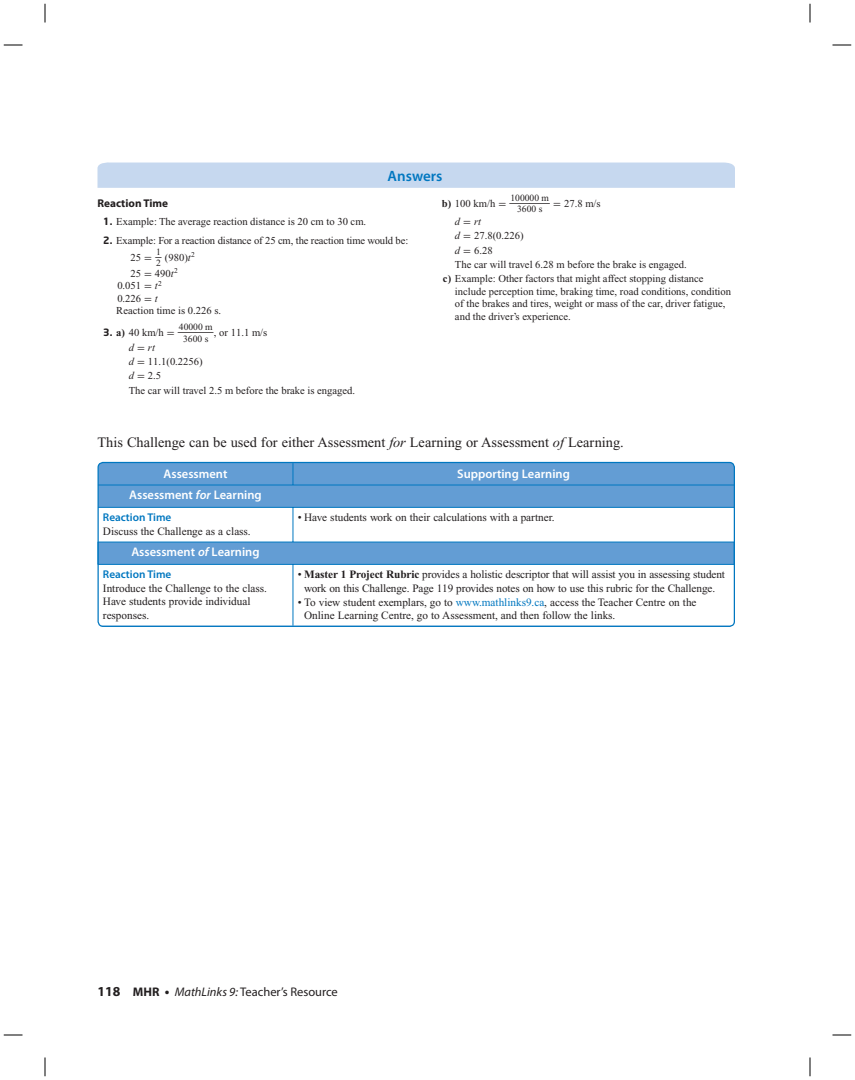
<style>
.page{position:relative;width:855px;height:1080px;background:#fff}
.page>*{position:absolute;margin:0;border:0;box-sizing:border-box;transform-origin:0 0}
.t1{font:600 15px "Myriad Pro";color:#0077c0}
.t2{font:14.38px "Times New Roman";color:#231f20}
.t3{font:600 12.5px "Myriad Pro";color:#fff}
.t4{font:12.5px "Myriad Pro";color:#231f20}
.t5{font:11.25px/13.8px "Times New Roman";letter-spacing:-.005em;color:#231f20}
.t6{font:600 11.25px "Myriad Pro";letter-spacing:-.005em;color:#0077c0}
.t7{font:700 11.25px "Myriad Pro";color:#231f20}
.t8{font:10.62px/12.5px "Times New Roman";color:#231f20}
.t9{font:italic 10.62px "Times New Roman";color:#231f20}
.t10{font:9.62px/11.1px "Times New Roman";color:#231f20;text-align:center}
.s1{font-family:"Neo Sans";font-weight:700;font-size:10px}
.s2{font-family:"Uni Math"}
.s3{font-style:italic}
.s4{font-weight:700}
.s5{font-family:"Uni Math";font-style:normal}
.s6{color:#0077c0}
.s7{font-weight:700;font-size:13.75px}
</style>
<div class="page">
<svg style="left:98px;top:162px;width:637px;height:26px;background:#c7d9ef"></svg>
<div style="left:98px;top:462px;width:636px;height:164px;background:#639dd4;border-radius:5px"></div>
<svg style="left:98px;top:508px;width:635px;height:118px;fill:#fff"></svg>
<hr style="left:293px;top:507px;width:441px;height:1px;background:#0077c0">
<svg style="left:293px;top:464px;width:1px;height:21px"></svg>
<hr style="left:98px;top:507px;width:195px;height:1px;background:#0077c0">
<hr style="left:293px;top:508px;width:1px;height:34px;background:#0077c0">
<hr style="left:293px;top:565px;width:1px;height:61px;background:#0077c0">
<hr style="left:98px;top:485px;width:636px;height:1px;background:#0077c0">
<hr style="left:98px;top:542px;width:195px;height:1px;background:#0077c0">
<hr style="left:293px;top:542px;width:442px;height:1px;background:#0077c0">
<hr style="left:98px;top:564px;width:195px;height:1px;background:#0077c0">
<hr style="left:293px;top:564px;width:442px;height:1px;background:#0077c0">
<div style="left:98px;top:462px;width:637px;height:165px;border:1px solid #0077c0;border-radius:5px"></div>
<svg style="left:4px;top:44px;width:18px;height:2px"></svg>
<svg style="left:832px;top:44px;width:19px;height:2px"></svg>
<svg style="left:4px;top:1034px;width:18px;height:2px"></svg>
<svg style="left:832px;top:1034px;width:19px;height:2px"></svg>
<svg style="left:44px;top:4px;width:2px;height:18px"></svg>
<svg style="left:44px;top:1058px;width:2px;height:18px"></svg>
<svg style="left:809px;top:4px;width:2px;height:18px"></svg>
<svg style="left:809px;top:1058px;width:2px;height:18px"></svg>
<h1 class="t1" style="left:388px;top:170px;width:56px">Answers</h1>
<p class="t7" style="left:98px;top:199px;width:72px">Reaction Time</p>
<p class="t8" style="left:103px;top:216px;width:264px"><span class="s1">1.</span> Example: The average reaction distance is 20 cm to 30 cm.</p>
<p class="t8" style="left:131px;top:234px;width:279px;line-height:16.2px;text-indent:-27px"><span class="s1">2.</span> Example: For a reaction distance of 25 cm, the reaction time would be:<br>2 5 <span class="s2">=</span> <sup>_</sup><sup>1</sup> (980)<span class="s3">t</span> <sup>2</sup></p>
<p class="t10" style="left:156px;top:258px;width:6px">2</p>
<p class="t8" style="left:116px;top:268px;width:107px;text-indent:14px">25 <span class="s2">=</span> 490<span class="s3">t</span> <sup>2<br></sup>0.051 <span class="s2">=</span> <span class="s3">t</span> <sup>2<br></sup>0.226 <span class="s2">=</span> <span class="s3">t<br></span>Reaction time is 0.226 s.</p>
<p class="t8" style="left:103px;top:328px;width:166px"><span class="s1">3.</span> <span class="s4">a)</span> 40 km/h <span class="s2">=</span> <sup>__</sup>, or 11.1 m/s</p>
<p class="t10" style="left:179px;top:323px;width:35px">40000 m<br>3600 s</p>
<p class="t8" style="left:129px;top:341px;width:228px;line-height:14.4px"><span class="s3">d</span><span class="s2">=</span><span class="s3">rt<br>d</span> <span class="s2">=</span> 11.1(0.2256)<br><span class="s3">d</span> <span class="s2">=</span> 2.5<br>The car will travel 2.5 m before the brake is engaged.</p>
<p class="t10" style="left:511px;top:193px;width:40px">100000 m<br>3600 s</p>
<p class="t8" style="left:442px;top:198px;width:160px"><span class="s4">b)</span> 100 km/h <span class="s2">=</span> <sup>__</sup><span class="s2">=</span> 27.8 m/s</p>
<p class="t9" style="left:455px;top:217px;width:28px">d<span class="s5">=</span>rt</p>
<p class="t8" style="left:455px;top:230px;width:70px"><span class="s3">d</span> <span class="s2">=</span> 27.8(0.226)</p>
<p class="t8" style="left:455px;top:245px;width:39px"><span class="s3">d</span> <span class="s2">=</span> 6.28</p>
<p class="t8" style="left:455px;top:259px;width:233px">The car will travel 6.28 m before the brake is engaged.</p>
<p class="t8" style="left:443px;top:273px;width:262px"><span class="s4">c)</span> Example: Other factors that might affect stopping distance</p>
<p class="t8" style="left:455px;top:286px;width:278px">include perception time, braking time, road conditions, condition of the brakes and tires, weight or mass of the car, driver fatigue, and the driver’s experience.</p>
<h2 class="t2" style="left:98px;top:437px;width:528px">This Challenge can be used for either Assessment <span class="s3">for</span> Learning or Assessment <span class="s3">of</span> Learning.</h2>
<p class="t3" style="left:164px;top:469px;width:65px">Assessment</p>
<p class="t3" style="left:457px;top:469px;width:114px">Supporting Learning</p>
<p class="t3" style="left:129px;top:490px;width:134px">Assessment <span class="s3">for</span> Learning</p>
<p class="t6" style="left:103px;top:513px;width:70px">Reaction Time</p>
<p class="t5" style="left:103px;top:525px;width:149px">Discuss the Challenge as a class.</p>
<p class="t5" style="left:298px;top:512px;width:258px">• Have students work on their calculations with a partner.</p>
<p class="t3" style="left:131px;top:547px;width:130px">Assessment <span class="s3">of</span> Learning</p>
<p class="t6" style="left:103px;top:570px;width:70px">Reaction Time</p>
<p class="t5" style="left:103px;top:582px;width:165px">Introduce the Challenge to the class.<br>Have students provide individual responses.</p>
<p class="t5" style="left:298px;top:569px;width:429px;text-align:center">• <span class="s4">Master 1 Project Rubric</span> provides a holistic descriptor that will assist you in assessing student work on this Challenge. Page 119 provides notes on how to use this rubric for the Challenge.</p>
<p class="t5" style="left:304px;top:596px;width:394px;text-indent:-6px">• To view student exemplars, go to <span class="s6">www.mathlinks9.ca</span>, access the Teacher Centre on the<br>Online Learning Centre, go to Assessment, and then follow the links.</p>
<p class="t4" style="left:98px;top:987px;width:242px"><span class="s7">118</span> <span class="s4">MHR</span> <span class="s7">•</span> <span class="s3">MathLinks 9:</span> Teacher’s Resource</p>
</div>
